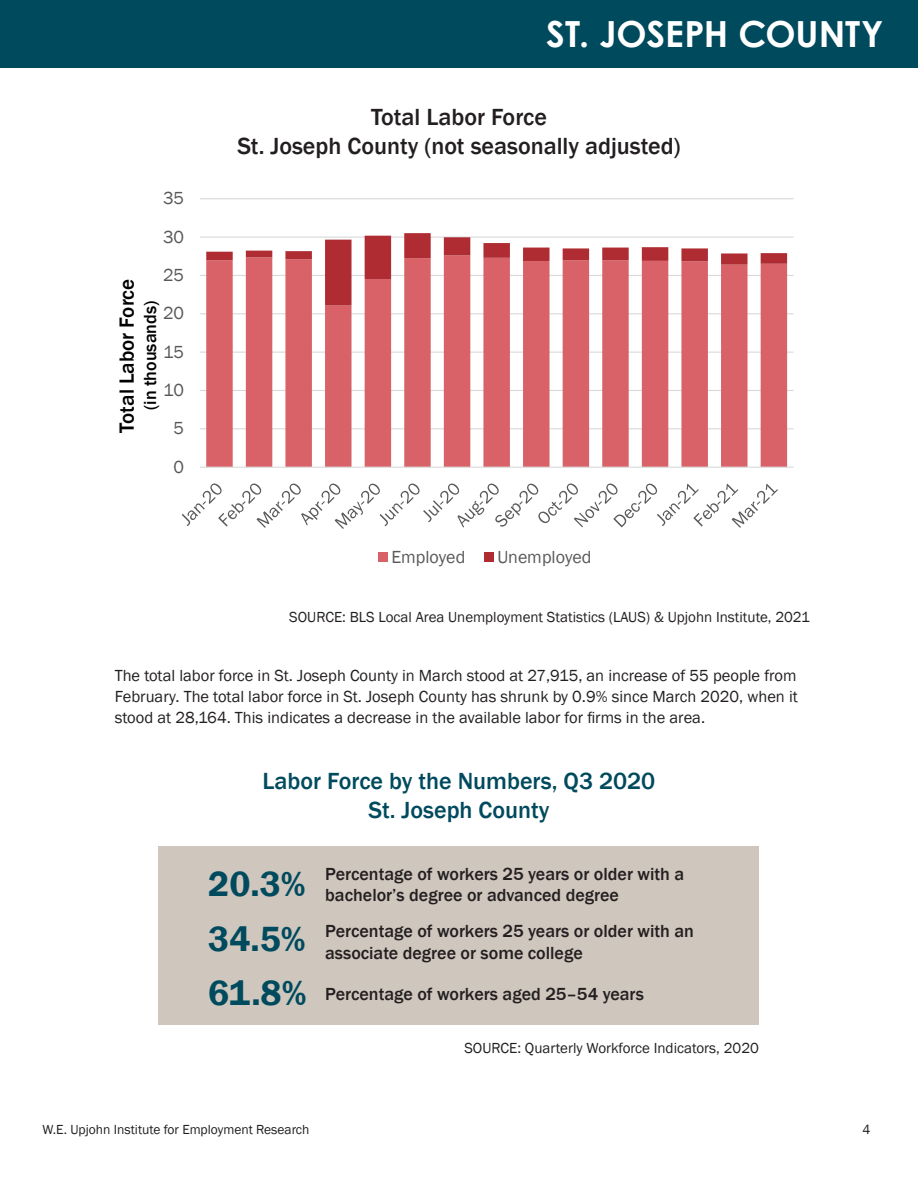
<style>
.page{position:relative;width:918px;height:1188px;background:#fff}
.page>*{position:absolute;margin:0;border:0;box-sizing:border-box;transform-origin:0 0}
.t1{font:700 36px "Century Gothic";color:#fff}
.t2{font:600 36px "Franklin Gothic";color:#004a5e}
.t3{font:500 24px "Franklin Gothic";color:#231f20}
.t4{font:500 24px "Franklin Gothic";color:#004a5e}
.t5{font:500 21px "Franklin Gothic";color:#000}
.tan_box_descriptions{font:500 18px/21.6px "Franklin Gothic";color:#231f20}
.t6{font:18px "Franklin Gothic";color:#595959}
.t7{font:500 18px "Franklin Gothic";color:#000}
.Paragraph_Style_1{font:16.5px/21px "Franklin Gothic";color:#231f20;text-align:justify}
.t8{font:15px "Franklin Gothic";color:#231f20}
.t9{font:13.5px "Franklin Gothic";color:#231f20}
</style>
<div class="page">
<div style="left:0;top:0;width:918px;height:68px;background:#004a5e"></div>
<div style="left:159px;top:847px;width:600px;height:178px;background:#cfc6bd"></div>
<hr style="left:200px;top:428px;width:594px;height:1px;background:#d9d9d9">
<hr style="left:200px;top:390px;width:594px;height:1px;background:#d9d9d9">
<hr style="left:200px;top:352px;width:594px;height:1px;background:#d9d9d9">
<hr style="left:200px;top:313px;width:594px;height:1px;background:#d9d9d9">
<hr style="left:200px;top:275px;width:594px;height:1px;background:#d9d9d9">
<hr style="left:200px;top:237px;width:594px;height:1px;background:#d9d9d9">
<hr style="left:200px;top:198px;width:594px;height:1px;background:#d9d9d9">
<svg style="left:206px;top:306px;width:581px;height:161px;fill:#d86268"></svg>
<svg style="left:206px;top:233px;width:581px;height:73px"></svg>
<hr style="left:200px;top:467px;width:594px;height:1px;background:#d9d9d9">
<svg style="left:182px;top:483px;width:596px;height:46px"></svg>
<div style="left:378px;top:553px;width:9px;height:9px;background:#d86268"></div>
<div style="left:484px;top:553px;width:9px;height:9px;background:#af2c32"></div>
<p class="t1" style="left:546px;top:6px;width:339px">ST. JOSEPH COUNTY</p>
<p class="t6" style="left:163px;top:187px;width:23px">35</p>
<p class="t6" style="left:163px;top:226px;width:23px">30</p>
<p class="t5" style="left:114px;top:433px;width:155px;rotate:-90deg">Total Labor Force</p>
<p class="t6" style="left:163px;top:264px;width:23px">25</p>
<p class="t7" style="left:139px;top:410px;width:111px;rotate:-90deg">(in thousands)</p>
<p class="t6" style="left:163px;top:302px;width:23px">20</p>
<p class="t6" style="left:163px;top:341px;width:23px">15</p>
<p class="t6" style="left:163px;top:379px;width:23px">10</p>
<p class="t6" style="left:174px;top:417px;width:12px">5</p>
<p class="t6" style="left:174px;top:456px;width:12px">0</p>
<p class="t3" style="left:371px;top:102px;width:177px">Total Labor Force</p>
<p class="t3" style="left:237px;top:131px;width:445px">St. Joseph County (not seasonally adjusted)</p>
<p class="t6" style="left:391px;top:546px;width:75px">Employed</p>
<p class="t6" style="left:497px;top:546px;width:96px">Unemployed</p>
<p class="t8" style="left:289px;top:608px;width:522px">SOURCE: BLS Local Area Unemployment Statistics (LAUS) &amp; Upjohn Institute, 2021</p>
<p class="Paragraph_Style_1" style="left:115px;top:665px;width:685px">The total labor force in St. Joseph County in March stood at 27,915, an increase of 55 people from February. The total labor force in St. Joseph County has shrunk by 0.9% since March 2020, when it stood at 28,164. This indicates a decrease in the available labor for firms in the area.</p>
<p class="t4" style="left:263px;top:766px;width:394px">Labor Force by the Numbers, Q3 2020</p>
<p class="t4" style="left:368px;top:795px;width:183px">St. Joseph County</p>
<p class="t2" style="left:208px;top:862px;width:99px">20.3%</p>
<p class="tan_box_descriptions" style="left:325px;top:863px;width:361px">Percentage of workers 25 years or older with a bachelor’s degree or advanced degree</p>
<p class="t2" style="left:208px;top:917px;width:99px">34.5%</p>
<p class="tan_box_descriptions" style="left:325px;top:921px;width:370px">Percentage of workers 25 years or older with an associate degree or some college</p>
<p class="t2" style="left:208px;top:971px;width:100px">61.8%</p>
<p class="tan_box_descriptions" style="left:325px;top:983px;width:320px">Percentage of workers aged 25–54 years</p>
<p class="t8" style="left:464px;top:1039px;width:296px">SOURCE: Quarterly Workforce Indicators, 2020</p>
<p class="t9" style="left:42px;top:1122px;width:269px">W.E. Upjohn Institute for Employment Research</p>
<p class="t9" style="left:862px;top:1122px;width:9px">4</p>
</div>
